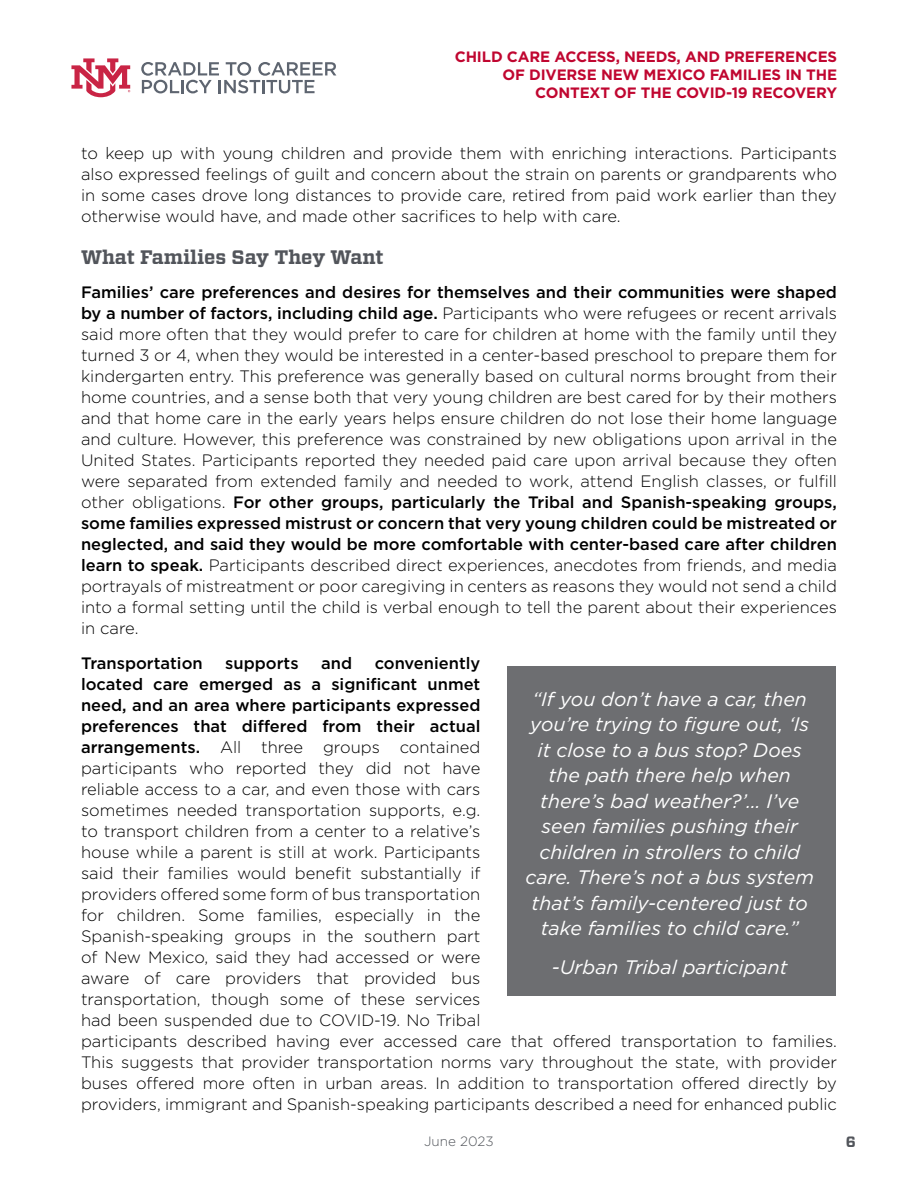
<style>
.page{position:relative;width:918px;height:1188px;background:#fff}
.page>*{position:absolute;margin:0;border:0;box-sizing:border-box;transform-origin:0 0}
.t1{font:italic 19.5px/25.5px "Gotham";color:#fff;text-align:center}
.t2{font:700 19.5px "Vitesse";color:#52555b}
.t3{font:300 16.5px/21px "Gotham";color:#000;text-align:justify}
.t4{font:500 16.5px "Gotham";color:#000}
.t5{font:700 15px/18px "Gotham";letter-spacing:-.01em;color:#c00630;text-align:right}
.t6{font:700 15px "Vitesse";color:#52555b}
.t7{font:300 13.5px "Gotham";color:#52555b}
.s1{font-weight:500}
</style>
<div class="page">
<svg style="left:141px;top:62px;width:195px;height:31px"></svg>
<svg style="left:71px;top:58px;width:59px;height:39px"></svg>
<div style="left:507px;top:666px;width:329px;height:330px;background:#6d6e71"></div>
<p class="t5" style="left:455px;top:47px;width:384px">CHILD CARE ACCESS, NEEDS, AND PREFERENCES<br>OF DIVERSE NEW MEXICO FAMILIES IN THE<br>CONTEXT OF THE COVID-19 RECOVERY</p>
<p class="t3" style="left:81px;top:143px;width:758px">to keep up with young children and provide them with enriching interactions. Participants also expressed feelings of guilt and concern about the strain on parents or grandparents who in some cases drove long distances to provide care, retired from paid work earlier than they otherwise would have, and made other sacrifices to help with care.</p>
<p class="t2" style="left:81px;top:244px;width:304px">What Families Say They Want</p>
<p class="t3" style="left:81px;top:281px;width:758px"><span class="s1">Families’ care preferences and desires for themselves and their communities were shaped by a number of factors, including child age.</span> Participants who were refugees or recent arrivals said more often that they would prefer to care for children at home with the family until they turned 3 or 4, when they would be interested in a center-based preschool to prepare them for kindergarten entry. This preference was generally based on cultural norms brought from their home countries, and a sense both that very young children are best cared for by their mothers and that home care in the early years helps ensure children do not lose their home language and culture. However, this preference was constrained by new obligations upon arrival in the United States. Participants reported they needed paid care upon arrival because they often were separated from extended family and needed to work, attend English classes, or fulfill other obligations. <span class="s1">For other groups, particularly the Tribal and Spanish-speaking groups, some families expressed mistrust or concern that very young children could be mistreated or neglected, and said they would be more comfortable with center-based care after children learn to speak.</span> Participants described direct experiences, anecdotes from friends, and media portrayals of mistreatment or poor caregiving in centers as reasons they would not send a child into a formal setting until the child is verbal enough to tell the parent about their experiences in care.</p>
<p class="t4" style="left:81px;top:652px;width:123px">Transportation</p>
<p class="t4" style="left:225px;top:652px;width:75px">supports</p>
<p class="t4" style="left:321px;top:652px;width:32px">and</p>
<p class="t3" style="left:81px;top:652px;width:758px;text-align:left;text-indent:294px"><span class="s1">conveniently<br>located care emerged as a significant unmet<br>need, and an area where participants expressed<br>preferences that differed from their actual<br>arrangements.</span> All three groups contained<br>participants who reported they did not have<br>reliable access to a car, and even those with cars<br>sometimes needed transportation supports, e.g.<br>to transport children from a center to a relative’s<br>house while a parent is still at work. Participants<br>said their families would benefit substantially if<br>providers offered some form of bus transportation<br>for children. Some families, especially in the<br>Spanish-speaking groups in the southern part<br>of New Mexico, said they had accessed or were<br>aware of care providers that provided bus<br>transportation, though some of these services<br>had been suspended due to COVID-19. No Tribal<br>participants described having ever accessed care that offered transportation to families.<br>This suggests that provider transportation norms vary throughout the state, with provider buses offered more often in urban areas. In addition to transportation offered directly by providers, immigrant and Spanish-speaking participants described a need for enhanced public</p>
<p class="t1" style="left:525px;top:686px;width:290px">“If you don’t have a car, then you’re trying to figure out, ‘Is it close to a bus stop? Does the path there help when there’s bad weather?’… I’ve seen families pushing their children in strollers to child care. There’s not a bus system that’s family-centered just to take families to child care.”</p>
<p class="t1" style="left:552px;top:954px;width:237px">-Urban Tribal participant</p>
<p class="t7" style="left:424px;top:1133px;width:71px">June 2023</p>
<p class="t6" style="left:846px;top:1132px;width:12px">6</p>
</div>
